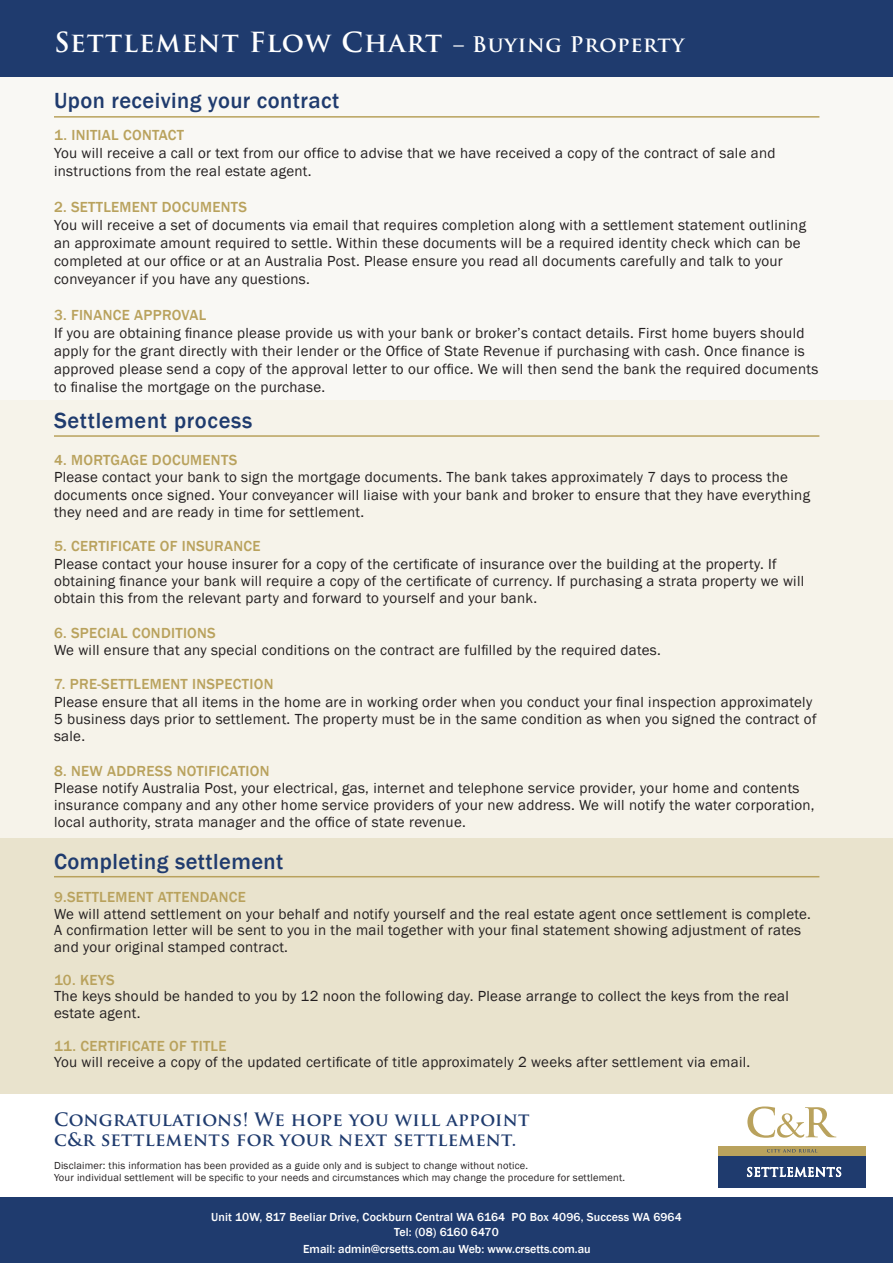
<style>
.page{position:relative;width:893px;height:1263px;background:#fff}
.page>*{position:absolute;margin:0;border:0;box-sizing:border-box;transform-origin:0 0}
.t1{font:700 27px "Trajan Pro";letter-spacing:.04em;color:#fff}
.t2{font:500 22.5px "Franklin Gothic";letter-spacing:.02em;color:#1f3b6e}
.t3{font:700 18px/19.5px "Trajan Pro";letter-spacing:.02em;color:#1f3b6e}
.t4{font:15px/17.2px "Franklin Gothic";letter-spacing:.02em;color:#231f20}
.t5{font:500 15px "Franklin Gothic";letter-spacing:.02em;color:#b9a25d}
.t6{font:500 12px/15px "Franklin Gothic";letter-spacing:.01em;color:#fff;text-align:center}
.t7{font:10.5px/12.6px "Franklin Gothic";letter-spacing:.02em;color:#231f20}
.s1{font-size:21px}
</style>
<div class="page">
<div style="left:0;top:399px;width:893px;height:438px;background:#f6f3ea"></div>
<div style="left:0;top:74px;width:893px;height:325px;background:#f9f8f4"></div>
<div style="left:0;top:838px;width:893px;height:256px;background:#e9e3cd"></div>
<hr style="left:54px;top:116px;width:765px;height:2px;background:#b9a25d">
<hr style="left:54px;top:435px;width:765px;height:2px;background:#b9a25d">
<hr style="left:54px;top:876px;width:765px;height:1px;background:#b9a25d">
<div style="left:0;top:0;width:893px;height:77px;background:#1f3b6e"></div>
<div style="left:0;top:1198px;width:893px;height:65px;background:#1f3b6e"></div>
<div style="left:718px;top:1156px;width:148px;height:31px;background:#1f3b6e"></div>
<div style="left:718px;top:1146px;width:148px;height:10px;background:#b9a25d"></div>
<svg style="left:747px;top:1106px;width:89px;height:32px"></svg>
<svg style="left:767px;top:1149px;width:49px;height:3px"></svg>
<svg style="left:747px;top:1166px;width:94px;height:11px"></svg>
<h1 class="t1" style="left:54px;top:26px;width:632px">Settlement Flow Chart <span class="s1">– Buying Property</span></h1>
<h2 class="t2" style="left:54px;top:87px;width:287px">Upon receiving your contract</h2>
<p class="t5" style="left:54px;top:126px;width:132px">1. INITIAL CONTACT</p>
<p class="t4" style="left:54px;top:145px;width:723px;line-height:18px">You will receive a call or text from our office to advise that we have received a copy of the contract of sale and instructions from the real estate agent.</p>
<p class="t5" style="left:54px;top:198px;width:195px">2. SETTLEMENT DOCUMENTS</p>
<p class="t4" style="left:54px;top:217px;width:754px;line-height:18px">You will receive a set of documents via email that requires completion along with a settlement statement outlining an approximate amount required to settle. Within these documents will be a required identity check which can be completed at our office or at an Australia Post. Please ensure you read all documents carefully and talk to your conveyancer if you have any questions.</p>
<p class="t5" style="left:54px;top:306px;width:154px">3. FINANCE APPROVAL</p>
<p class="t4" style="left:54px;top:325px;width:766px;line-height:18px">If you are obtaining finance please provide us with your bank or broker’s contact details. First home buyers should apply for the grant directly with their lender or the Office of State Revenue if purchasing with cash. Once finance is approved please send a copy of the approval letter to our office. We will then send the bank the required documents to finalise the mortgage on the purchase.</p>
<h2 class="t2" style="left:54px;top:406px;width:200px">Settlement process</h2>
<p class="t5" style="left:54px;top:451px;width:185px">4. MORTGAGE DOCUMENTS</p>
<p class="t4" style="left:54px;top:469px;width:758px">Please contact your bank to sign the mortgage documents. The bank takes approximately 7 days to process the documents once signed. Your conveyancer will liaise with your bank and broker to ensure that they have everything they need and are ready in time for settlement.</p>
<p class="t5" style="left:54px;top:537px;width:208px">5. CERTIFICATE OF INSURANCE</p>
<p class="t4" style="left:54px;top:555px;width:752px">Please contact your house insurer for a copy of the certificate of insurance over the building at the property. If obtaining finance your bank will require a copy of the certificate of currency. If purchasing a strata property we will obtain this from the relevant party and forward to yourself and your bank.</p>
<p class="t5" style="left:54px;top:623px;width:163px">6. SPECIAL CONDITIONS</p>
<p class="t4" style="left:54px;top:642px;width:608px">We will ensure that any special conditions on the contract are fulfilled by the required dates.</p>
<p class="t5" style="left:54px;top:675px;width:221px">7. PRE-SETTLEMENT INSPECTION</p>
<p class="t4" style="left:54px;top:693px;width:764px">Please ensure that all items in the home are in working order when you conduct your final inspection approximately<br>5 business days prior to settlement. The property must be in the same condition as when you signed the contract of sale.</p>
<p class="t5" style="left:54px;top:761px;width:217px">8. NEW ADDRESS NOTIFICATION</p>
<p class="t4" style="left:54px;top:780px;width:762px">Please notify Australia Post, your electrical, gas, internet and telephone service provider, your home and contents insurance company and any other home service providers of your new address. We will notify the water corporation, local authority, strata manager and the office of state revenue.</p>
<h2 class="t2" style="left:54px;top:848px;width:231px">Completing settlement</h2>
<p class="t5" style="left:54px;top:888px;width:193px">9.SETTLEMENT ATTENDANCE</p>
<p class="t4" style="left:54px;top:906px;width:758px;line-height:16.5px">We will attend settlement on your behalf and notify yourself and the real estate agent once settlement is complete.<br>A confirmation letter will be sent to you in the mail together with your final statement showing adjustment of rates and your original stamped contract.</p>
<p class="t5" style="left:54px;top:970px;width:62px">10. KEYS</p>
<p class="t4" style="left:54px;top:988px;width:736px;line-height:16.5px">The keys should be handed to you by 12 noon the following day. Please arrange to collect the keys from the real estate agent.</p>
<p class="t5" style="left:54px;top:1036px;width:174px">11. CERTIFICATE OF TITLE</p>
<p class="t4" style="left:54px;top:1054px;width:698px">You will receive a copy of the updated certificate of title approximately 2 weeks after settlement via email.</p>
<p class="t3" style="left:54px;top:1110px;width:477px">Congratulations! We hope you will appoint c&amp;r settlements for your next settlement.</p>
<p class="t7" style="left:54px;top:1159px;width:573px">Disclaimer: this information has been provided as a guide only and is subject to change without notice.<br>Your individual settlement will be specific to your needs and circumstances which may change the procedure for settlement.</p>
<p class="t6" style="left:211px;top:1210px;width:472px">Unit 10W, 817 Beeliar Drive, Cockburn Central WA 6164 PO Box 4096, Success WA 6964<br>Tel: (08) 6160 6470</p>
<p class="t6" style="left:303px;top:1242px;width:289px">Email: admin@crsetts.com.au Web: www.crsetts.com.au</p>
</div>
